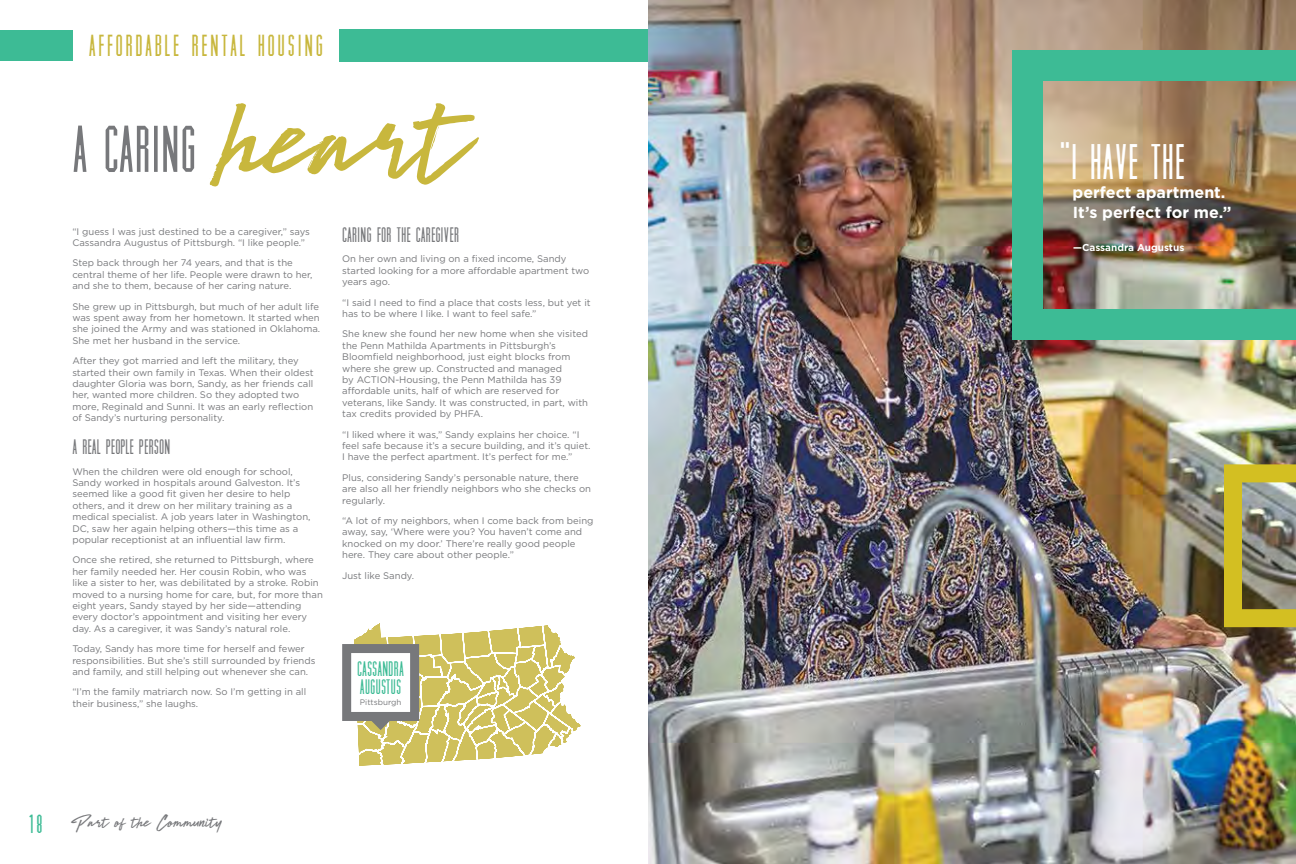
<style>
.page{position:relative;width:1296px;height:864px;background:#fff}
.page>*{position:absolute;margin:0;border:0;box-sizing:border-box;transform-origin:0 0}
.t1{font:152px "Brat";color:#c8b73d}
.t2{font:63px "Muncie";color:#77787b}
.t3{font:47.6px "Muncie";color:#fff}
.t4{font:29px "Muncie";letter-spacing:.08em;color:#c8b73d}
.t5{font:20px "Muncie";color:#77787b}
.t6{font:20px "Brat";color:#77787b}
.t7{font:20px/18px "Muncie";color:#3dbb95}
.t8{font:700 16px/19.2px "Gotham";color:#fff}
.t9{font:700 10px "Gotham";color:#fff}
.t10{font:9.5px/11.4px "Gotham";color:#77787b}
.t11{font:8px "Gotham";color:#77787b}
.s1{font-family:"Muncie";font-size:25px;color:#3dbb95}
</style>
<div class="page">
<img style="left:648px;top:0;width:648px;height:864px">
<div style="left:0;top:30px;width:73px;height:31px;background:#3dbb95"></div>
<svg style="left:354px;top:623px;width:227px;height:143px"></svg>
<div style="left:342px;top:644px;width:77px;height:77px;background:#fff;border:9px solid #77787b"></div>
<div style="left:339px;top:29px;width:309px;height:33px;background:#3dbb95"></div>
<div style="left:1012px;top:50px;width:31px;height:289px;background:#3dbb95"></div>
<div style="left:1012px;top:309px;width:284px;height:30px;background:#3dbb95"></div>
<div style="left:1012px;top:50px;width:284px;height:31px;background:#3dbb95"></div>
<svg style="left:1224px;top:464px;width:72px;height:163px;background:#a49c55"></svg>
<p class="t4" style="left:89px;top:29px;width:236px">AFFORDABLE RENTAL HOUSING</p>
<p class="t2" style="left:72px;top:113px;width:125px">A CARING</p>
<p class="t1" style="left:226px;top:57px;width:247px">heart</p>
<p class="t10" style="left:72px;top:225px;width:239px">“I guess I was just destined to be a caregiver,” says<br>Cassandra Augustus of Pittsburgh. “I like people.”</p>
<p class="t10" style="left:72px;top:257px;width:242px">Step back through her 74 years, and that is the central theme of her life. People were drawn to her, and she to them, because of her caring nature.</p>
<p class="t10" style="left:72px;top:300px;width:249px;text-align:justify">She grew up in Pittsburgh, but much of her adult life was spent away from her hometown. It started when she joined the Army and was stationed in Oklahoma.<br>She met her husband in the service.</p>
<p class="t10" style="left:72px;top:355px;width:243px">After they got married and left the military, they started their own family in Texas. When their oldest daughter Gloria was born, Sandy, as her friends call her, wanted more children. So they adopted two more, Reginald and Sunni. It was an early refection of Sandy’s nurturing personality.</p>
<p class="t5" style="left:72px;top:436px;width:99px">A REAL PEOPLE PERSON</p>
<p class="t10" style="left:72px;top:465px;width:240px">When the children were old enough for school, Sandy worked in hospitals around Galveston. It’s seemed like a good ft given her desire to help others, and it drew on her military training as a medical specialist. A job years later in Washington, DC, saw her again helping others—this time as a popular receptionist at an infuential law frm.</p>
<p class="t10" style="left:72px;top:554px;width:252px">Once she retired, she returned to Pittsburgh, where her family needed her. Her cousin Robin, who was like a sister to her, was debilitated by a stroke. Robin moved to a nursing home for care, but, for more than eight years, Sandy stayed by her side—attending every doctor’s appointment and visiting her every day. As a caregiver, it was Sandy’s natural role.</p>
<p class="t10" style="left:72px;top:643px;width:245px">Today, Sandy has more time for herself and fewer responsibilities. But she’s still surrounded by friends and family, and still helping out whenever she can.</p>
<p class="t10" style="left:72px;top:686px;width:235px">“I’m the family matriarch now. So I’m getting in all their business,” she laughs.</p>
<p class="t5" style="left:342px;top:223px;width:118px">CARING FOR THE CAREGIVER</p>
<p class="t10" style="left:342px;top:253px;width:249px">On her own and living on a fxed income, Sandy started looking for a more afordable apartment two years ago.</p>
<p class="t10" style="left:342px;top:296px;width:250px">“I said I need to fnd a place that costs less, but yet it has to be where I like. I want to feel safe.”</p>
<p class="t10" style="left:342px;top:328px;width:247px">She knew she found her new home when she visited the Penn Mathilda Apartments in Pittsburgh’s Bloomfeld neighborhood, just eight blocks from where she grew up. Constructed and managed<br>by ACTION-Housing, the Penn Mathilda has 39 afordable units, half of which are reserved for veterans, like Sandy. It was constructed, in part, with tax credits provided by PHFA.</p>
<p class="t10" style="left:342px;top:428px;width:250px">“I liked where it was,” Sandy explains her choice. “I feel safe because it’s a secure building, and it’s quiet.<br>I have the perfect apartment. It’s perfect for me.”</p>
<p class="t10" style="left:342px;top:472px;width:250px">Plus, considering Sandy’s personable nature, there are also all her friendly neighbors who she checks on regularly.</p>
<p class="t10" style="left:342px;top:515px;width:253px">“A lot of my neighbors, when I come back from being away, say, ‘Where were you? You haven’t come and knocked on my door.’ There’re really good people here. They care about other people.”</p>
<p class="t10" style="left:342px;top:569px;width:73px">Just like Sandy.</p>
<h3 class="t7" style="left:357px;top:660px;width:48px">CASSANDRA<br>AUGUSTUS</h3>
<p class="t11" style="left:360px;top:697px;width:43px">Pittsburgh</p>
<p class="t6" style="left:29px;top:811px;width:196px"><span class="s1">18</span> Part of the Community</p>
<p class="t3" style="left:1061px;top:135px;width:125px">"I HAVE THE</p>
<p class="t8" style="left:1073px;top:183px;width:160px">perfect apartment.<br>It’s perfect for me.”</p>
<p class="t9" style="left:1073px;top:240px;width:113px">—Cassandra Augustus</p>
</div>
